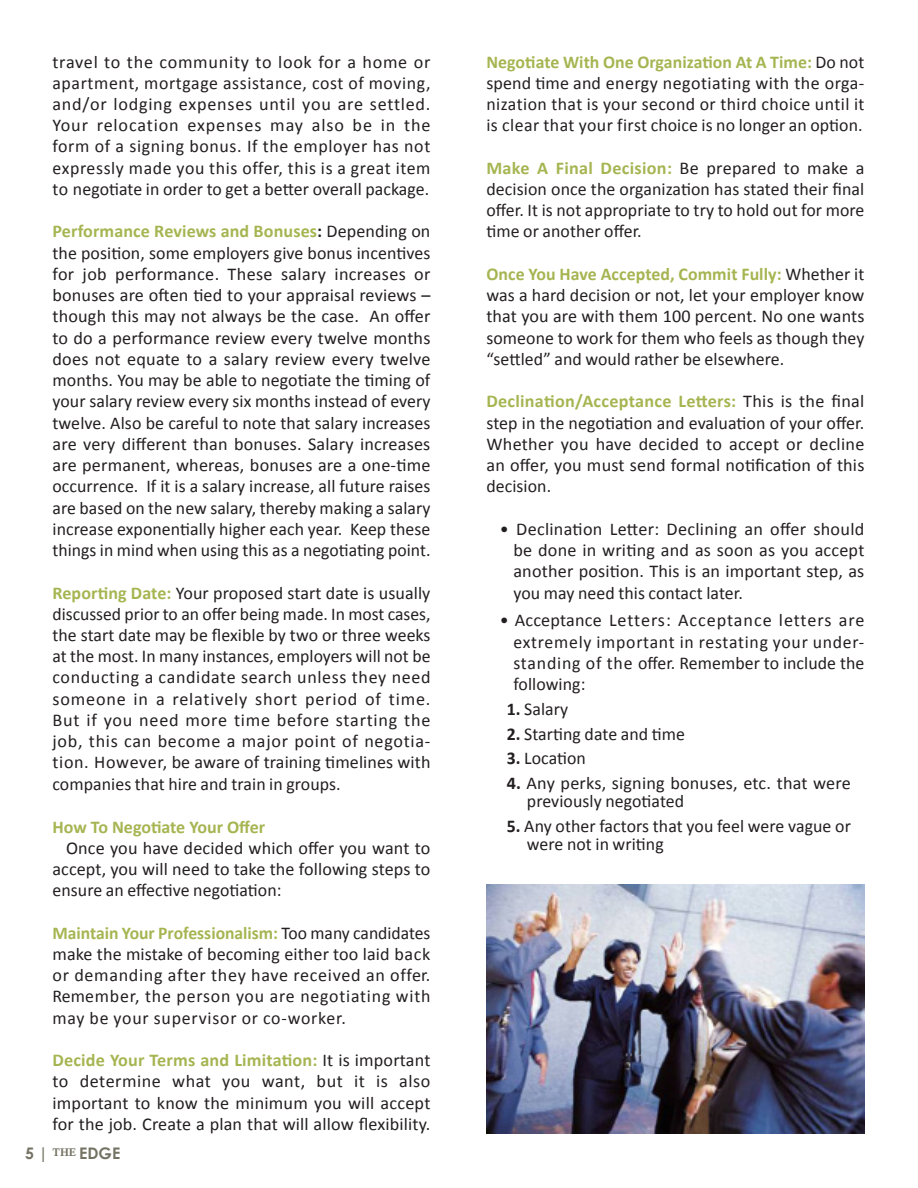
<style>
.page{position:relative;width:918px;height:1188px;background:#fff}
.page>*{position:absolute;margin:0;border:0;box-sizing:border-box;transform-origin:0 0}
.t1{font:18px/21.3px "Calibri";letter-spacing:.005em;color:#231f20;text-align:justify}
.t2{font:700 18px "Calibri";color:#a6b551}
.t3{font:700 15.9px "Century Gothic";color:#747263}
.s1{font-weight:700;color:#a6b551}
.s2{font-weight:700}
</style>
<div class="page">
<img style="left:486px;top:884px;width:378px;height:250px">
<p class="t1" style="left:52px;top:51px;width:380px">travel to the community to look for a home or apartment, mortgage assistance, cost of moving, and/or lodging expenses until you are settled.<br>Your relocation expenses may also be in the form of a signing bonus. If the employer has not expressly made you this offer, this is a great item to negotiate in order to get a better overall package.</p>
<p class="t1" style="left:52px;top:221px;width:380px"><span class="s1">Performance Reviews and Bonuses</span><span class="s2">:</span> Depending on the position, some employers give bonus incentives for job performance. These salary increases or bonuses are often tied to your appraisal reviews – though this may not always be the case. An offer to do a performance review every twelve months does not equate to a salary review every twelve months. You may be able to negotiate the timing of your salary review every six months instead of every twelve. Also be careful to note that salary increases are very different than bonuses. Salary increases are permanent, whereas, bonuses are a one-time occurrence. If it is a salary increase, all future raises are based on the new salary, thereby making a salary increase exponentially higher each year. Keep these things in mind when using this as a negotiating point.</p>
<p class="t1" style="left:52px;top:582px;width:380px"><span class="s1">Reporting Date:</span> Your proposed start date is usually discussed prior to an offer being made. In most cases, the start date may be flexible by two or three weeks at the most. In many instances, employers will not be conducting a candidate search unless they need someone in a relatively short period of time.<br>But if you need more time before starting the job, this can become a major point of negotia&shy;tion. However, be aware of training timelines with companies that hire and train in groups.</p>
<p class="t2" style="left:52px;top:815px;width:214px">How To Negotiate Your Offer</p>
<p class="t1" style="left:52px;top:837px;width:380px;text-indent:14px">Once you have decided which offer you want to accept, you will need to take the following steps to ensure an effective negotiation:</p>
<p class="t1" style="left:52px;top:922px;width:380px"><span class="s1">Maintain Your Professionalism:</span> Too many candidates make the mistake of becoming either too laid back or demanding after they have received an offer.<br>Remember, the person you are negotiating with may be your supervisor or co-worker.</p>
<p class="t1" style="left:52px;top:1050px;width:380px"><span class="s1">Decide Your Terms and Limitation:</span> It is important to determine what you want, but it is also important to know the minimum you will accept for the job. Create a plan that will allow flexibility.</p>
<p class="t3" style="left:25px;top:1142px;width:97px">5 | <sup>THE</sup> EDGE</p>
<p class="t1" style="left:486px;top:51px;width:380px"><span class="s1">Negotiate With One Organization At A Time:</span> Do not spend time and energy negotiating with the orga&shy;nization that is your second or third choice until it is clear that your first choice is no longer an option.</p>
<p class="t1" style="left:486px;top:157px;width:380px"><span class="s1">Make A Final Decision:</span> Be prepared to make a decision once the organization has stated their final offer. It is not appropriate to try to hold out for more time or another offer.</p>
<p class="t1" style="left:486px;top:263px;width:380px"><span class="s1">Once You Have Accepted, Commit Fully:</span> Whether it was a hard decision or not, let your employer know that you are with them 100 percent. No one wants someone to work for them who feels as though they “settled” and would rather be elsewhere.</p>
<p class="t1" style="left:486px;top:391px;width:380px"><span class="s1">Declination/Acceptance Letters:</span> This is the final step in the negotiation and evaluation of your offer.<br>Whether you have decided to accept or decline an offer, you must send formal notification of this decision.</p>
<p class="t1" style="left:513px;top:518px;width:353px;text-indent:-13px">• Declination Letter: Declining an offer should be done in writing and as soon as you accept another position. This is an important step, as you may need this contact later.</p>
<p class="t1" style="left:513px;top:610px;width:353px;text-indent:-14px">• Acceptance Letters: Acceptance letters are extremely important in restating your under&shy;standing of the offer. Remember to include the following:</p>
<p class="t1" style="left:507px;top:698px;width:63px"><span class="s2">1.</span> Salary</p>
<p class="t1" style="left:507px;top:723px;width:180px"><span class="s2">2.</span> Starting date and time</p>
<p class="t1" style="left:507px;top:748px;width:81px"><span class="s2">3.</span> Location</p>
<p class="t1" style="left:527px;top:774px;width:325px;line-height:18px;text-indent:-20px"><span class="s2">4.</span> Any perks, signing bonuses, etc. that were previously negotiated</p>
<p class="t1" style="left:527px;top:817px;width:326px;line-height:18px;text-indent:-20px"><span class="s2">5.</span> Any other factors that you feel were vague or were not in writing</p>
</div>
